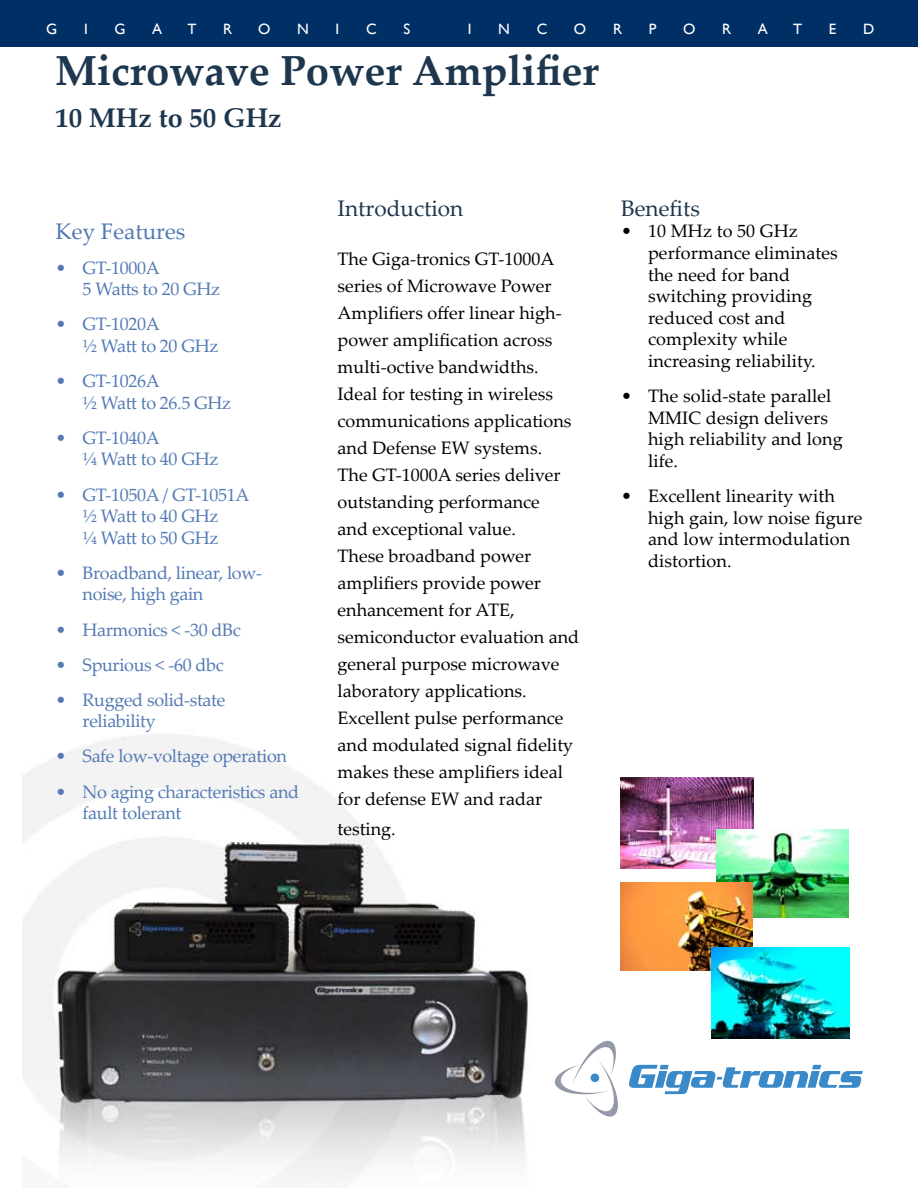
<style>
.page{position:relative;width:918px;height:1188px;background:#fff}
.page>*{position:absolute;margin:0;border:0;box-sizing:border-box;transform-origin:0 0}
.t1{font:700 42px "Palatino Linotype";color:#1e374e}
.t2{font:700 27px "Palatino Linotype";color:#1e374e}
.t3{font:22.5px "Palatino Linotype";color:#1e374e}
.t4{font:22.5px "Palatino Linotype";color:#537ab5}
.t5{font:18px/27px "Palatino Linotype";color:#000}
.t6{font:18px/21.6px "Palatino Linotype";letter-spacing:-.02em;color:#537ab5}
.t7{font:15px "Gill Sans";color:#fff}
</style>
<div class="page">
<div style="left:0;top:0;width:918px;height:46px;background:#002f65"></div>
<img style="left:23px;top:735px;width:827px;height:452px">
<svg style="left:555px;top:1041px;width:66px;height:76px"></svg>
<div style="left:591px;top:1074px;width:8px;height:8px;background:#3a89c9;border-radius:50%"></div>
<svg style="left:628px;top:1065px;width:235px;height:29px"></svg>
<img style="left:620px;top:777px;width:134px;height:92px">
<img style="left:716px;top:829px;width:133px;height:88px">
<img style="left:620px;top:882px;width:133px;height:89px">
<img style="left:712px;top:947px;width:137px;height:92px">
<p class="t7" style="left:46px;top:20px;width:13px">G</p>
<p class="t7" style="left:84px;top:20px;width:5px">I</p>
<p class="t7" style="left:115px;top:20px;width:13px">G</p>
<p class="t7" style="left:152px;top:20px;width:12px">A</p>
<p class="t7" style="left:188px;top:20px;width:11px">T</p>
<p class="t7" style="left:223px;top:20px;width:11px">R</p>
<p class="t7" style="left:258px;top:20px;width:14px">O</p>
<p class="t7" style="left:297px;top:20px;width:13px">N</p>
<p class="t7" style="left:336px;top:20px;width:5px">I</p>
<p class="t7" style="left:366px;top:20px;width:12px">C</p>
<p class="t7" style="left:403px;top:20px;width:8px">S</p>
<p class="t7" style="left:468px;top:20px;width:5px">I</p>
<p class="t7" style="left:498px;top:20px;width:13px">N</p>
<p class="t7" style="left:537px;top:20px;width:12px">C</p>
<p class="t7" style="left:574px;top:20px;width:14px">O</p>
<p class="t7" style="left:613px;top:20px;width:11px">R</p>
<p class="t7" style="left:649px;top:20px;width:9px">P</p>
<p class="t7" style="left:683px;top:20px;width:14px">O</p>
<p class="t7" style="left:722px;top:20px;width:11px">R</p>
<p class="t7" style="left:758px;top:20px;width:12px">A</p>
<p class="t7" style="left:793px;top:20px;width:11px">T</p>
<p class="t7" style="left:829px;top:20px;width:9px">E</p>
<p class="t7" style="left:863px;top:20px;width:13px">D</p>
<h1 class="t1" style="left:55px;top:41px;width:545px">Microwave Power Amplifier</h1>
<h2 class="t2" style="left:55px;top:99px;width:228px">10 MHz to 50 GHz</h2>
<p class="t4" style="left:56px;top:215px;width:131px">Key Features</p>
<p class="t6" style="left:83px;top:256px;width:139px;text-indent:-27px">• GT-1000A<br>5 Watts to 20 GHz</p>
<p class="t6" style="left:83px;top:313px;width:137px;text-indent:-27px">• GT-1020A<br>½ Watt to 20 GHz</p>
<p class="t6" style="left:83px;top:370px;width:150px;text-indent:-27px">• GT-1026A<br>½ Watt to 26.5 GHz</p>
<p class="t6" style="left:83px;top:426px;width:137px;text-indent:-27px">• GT-1040A<br>¼ Watt to 40 GHz</p>
<p class="t6" style="left:56px;top:483px;width:195px;text-align:center">• GT-1050A / GT-1051A ½ Watt to 40 GHz<br>¼ Watt to 50 GHz</p>
<p class="t6" style="left:83px;top:561px;width:181px;text-indent:-27px">• Broadband, linear, low&shy;noise, high gain</p>
<p class="t6" style="left:56px;top:618px;width:187px">• Harmonics &lt; -30 dBc</p>
<p class="t6" style="left:56px;top:653px;width:170px">• Spurious &lt; -60 dbc</p>
<p class="t6" style="left:83px;top:688px;width:144px;text-indent:-27px">• Rugged solid-state reliability</p>
<p class="t6" style="left:56px;top:745px;width:233px">• Safe low-voltage operation</p>
<p class="t6" style="left:83px;top:780px;width:218px;text-indent:-27px">• No aging characteristics and fault tolerant</p>
<p class="t3" style="left:338px;top:192px;width:127px">Introduction</p>
<p class="t5" style="left:338px;top:244px;width:243px">The Giga-tronics GT-1000A series of Microwave Power<br>Amplifiers offer linear high&shy;power amplification across multi-octive bandwidths.<br>Ideal for testing in wireless communications applications and Defense EW systems.<br>The GT-1000A series deliver outstanding performance<br>and exceptional value.<br>These broadband power amplifiers provide power enhancement for ATE, semiconductor evaluation and general purpose microwave laboratory applications.<br>Excellent pulse performance and modulated signal fidelity makes these amplifiers ideal for defense EW and radar</p>
<p class="t5" style="left:338px;top:815px;width:60px">testing.</p>
<p class="t3" style="left:621px;top:192px;width:80px">Benefits</p>
<p class="t5" style="left:648px;top:220px;width:191px;line-height:21.6px;text-indent:-27px">• 10 MHz to 50 GHz performance eliminates the need for band switching providing reduced cost and complexity while increasing reliability.</p>
<p class="t5" style="left:648px;top:384px;width:196px;line-height:21.6px;text-indent:-27px">• The solid-state parallel<br>MMIC design delivers high reliability and long life.</p>
<p class="t5" style="left:648px;top:484px;width:216px;line-height:21.6px;text-indent:-27px">• Excellent linearity with high gain, low noise figure and low intermodulation distortion.</p>
</div>
